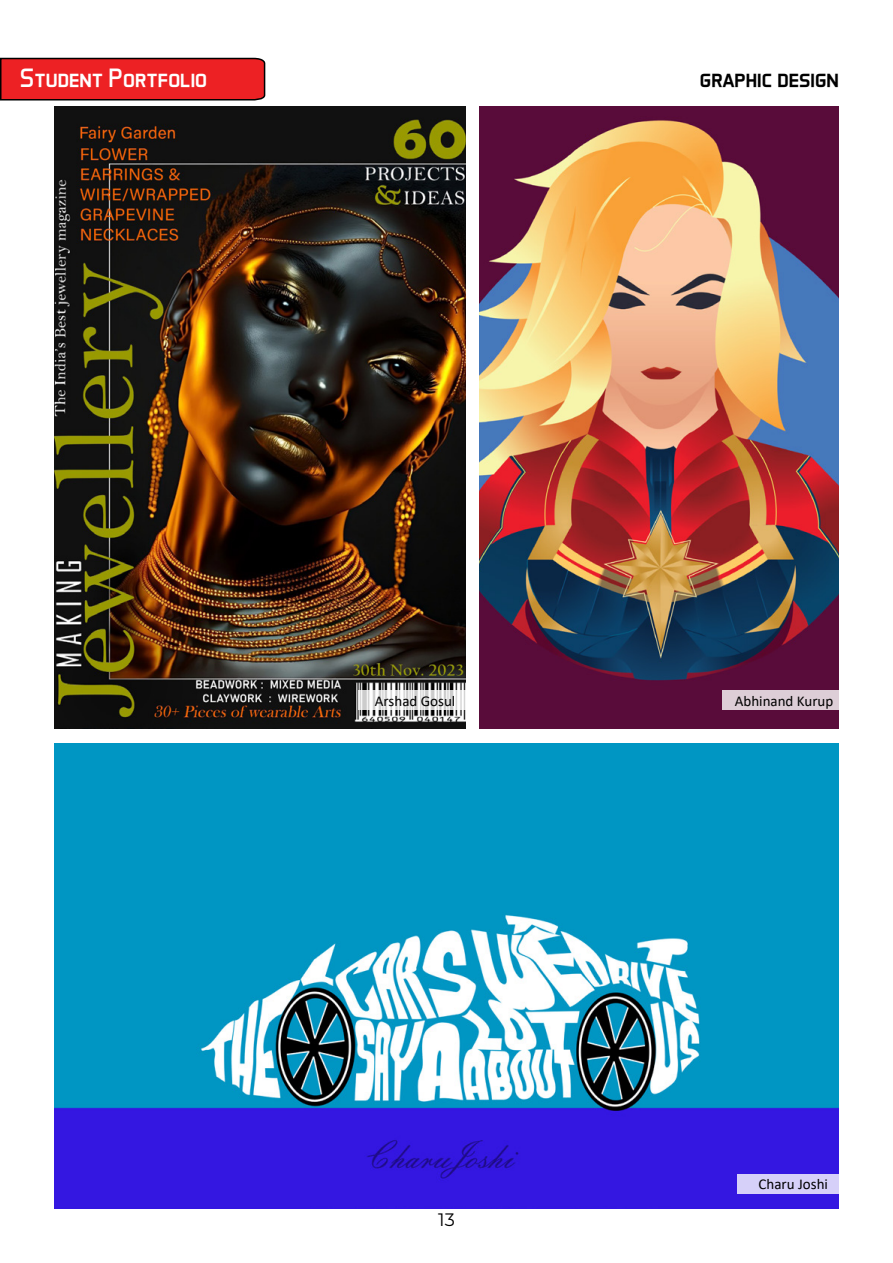
<style>
.page{position:relative;width:893px;height:1263px;background:#fff}
.page>*{position:absolute;margin:0;border:0;box-sizing:border-box;transform-origin:0 0}
.t1{font:27px "Aero Matics Display";color:#fff}
.t2{font:27px "Aero Matics Display";color:#000}
.t3{font:18px "Montserrat";color:#000}
.t4{font:15px "Calibri";color:#000}
</style>
<div class="page">
<img style="left:54px;top:744px;width:785px;height:465px">
<img style="left:54px;top:106px;width:411px;height:623px">
<img style="left:479px;top:106px;width:360px;height:623px">
<svg style="left:0;top:57px;width:266px;height:44px;background:#da2527"></svg>
<svg style="left:358px;top:690px;width:107px;height:20px"></svg>
<div style="left:722px;top:690px;width:117px;height:20px;background:#ddced7"></div>
<div style="left:737px;top:1174px;width:102px;height:20px;background:#d6d0f9"></div>
<h1 class="t1" style="left:20px;top:62px;width:189px">Student Portfolio</h1>
<h1 class="t2" style="left:700px;top:62px;width:140px">graphic design</h1>
<p class="t4" style="left:375px;top:690px;width:82px">Arshad Gosul</p>
<p class="t4" style="left:735px;top:690px;width:100px">Abhinand Kurup</p>
<p class="t3" style="left:438px;top:1208px;width:18px">13</p>
<p class="t4" style="left:759px;top:1174px;width:71px">Charu Joshi</p>
</div>
